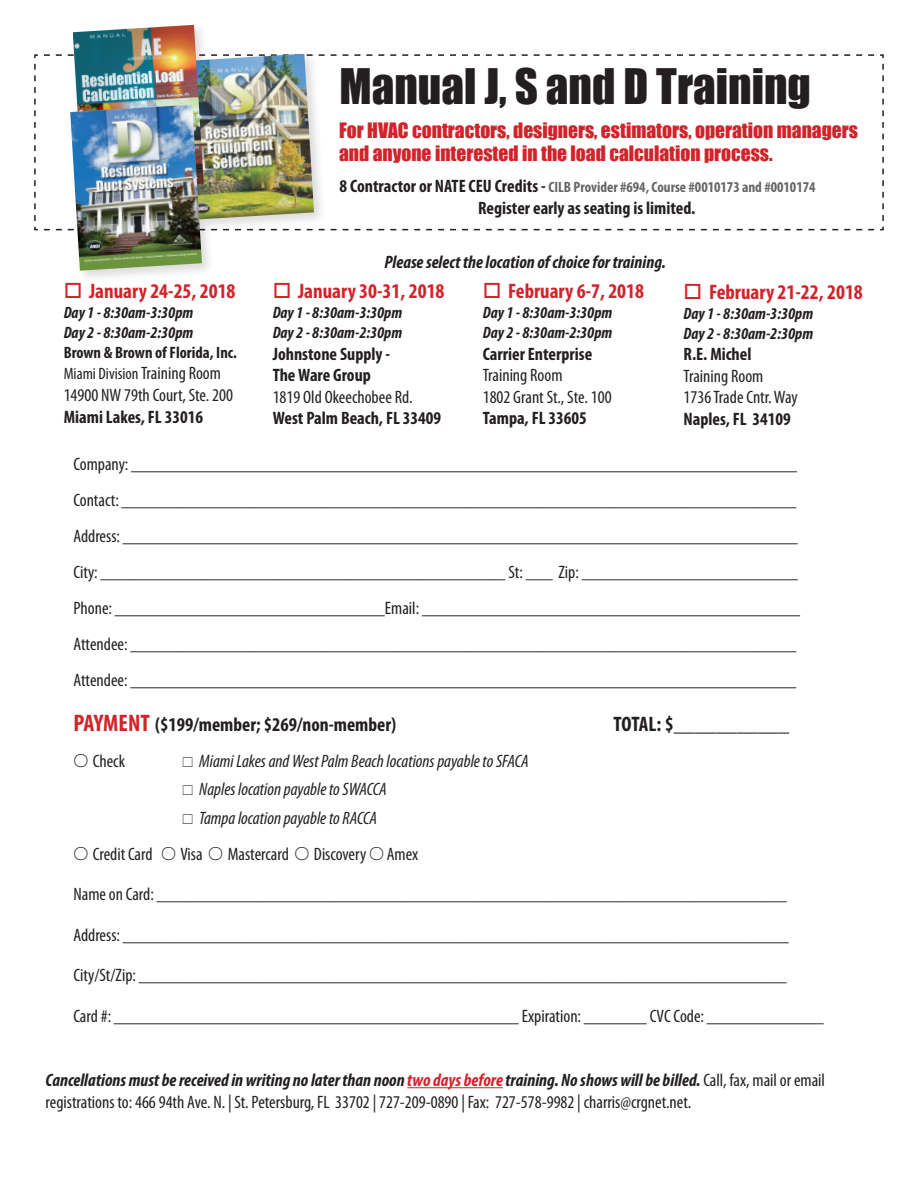
<style>
.page{position:relative;width:918px;height:1188px;background:#fff}
.page>*{position:absolute;margin:0;border:0;box-sizing:border-box;transform-origin:0 0}
.t1{font:45px "Impact";color:#231f20}
.t2{font:700 condensed 21px "Myriad Pro";color:#d1232a}
.t3{font:700 condensed 21px "Myriad Pro";letter-spacing:-.01em;color:#231f20}
.t4{font:19.5px/23.4px "Impact";color:#d1232a}
.t5{font:700 condensed 19.5px "Myriad Pro";color:#231f20}
.t6{font:condensed 18px/36px "Myriad Pro";color:#231f20}
.t7{font:700 condensed 18px/21.6px "Myriad Pro";color:#231f20}
.t8{font:italic condensed 18px/28.5px "Myriad Pro";color:#231f20}
.t9{font:italic 700 condensed 18px "Myriad Pro";color:#231f20}
.t10{font:italic 700 condensed 16.5px/19.8px "Myriad Pro";color:#231f20}
.t11{font:700 condensed 16.5px/21.6px "Myriad Pro";color:#231f20}
.t12{font:700 condensed 15px "Myriad Pro";color:#656568}
.s1{font-size:18px;color:#231f20}
.s2{font-weight:400}
.s3{font-weight:400;font-size:18px}
.s4{font-size:24px;color:#d1232a}
.s5{font-family:"Geosans";font-weight:300;font-stretch:normal}
.s6{font-weight:700;font-style:italic}
.s7{font-weight:700;font-style:italic;color:#d1232a}
</style>
<div class="page">
<hr style="left:407px;top:1087px;width:96px;height:1px;background:#d1232a">
<svg style="left:34px;top:54px;width:850px;height:177px"></svg>
<div style="left:67px;top:22px;width:259px;height:261px;background:#231f20;opacity:.16"></div>
<img style="left:202px;top:54px;width:112px;height:166px">
<img style="left:73px;top:25px;width:131px;height:166px">
<img style="left:70px;top:105px;width:132px;height:166px">
<h1 class="t1" style="left:339px;top:51px;width:473px">Manual J, S and D Training</h1>
<p class="t4" style="left:339px;top:118px;width:520px">For HVAC contractors, designers, estimators, operation managers and anyone interested in the load calculation process.</p>
<p class="t12" style="left:339px;top:178px;width:478px"><span class="s1">8 Contractor or NATE CEU Credits -</span> CILB Provider #694, Course #0010173 and #0010174</p>
<p class="t7" style="left:478px;top:196px;width:219px">Register early as seating is limited.</p>
<p class="t2" style="left:64px;top:278px;width:173px">□ January 24-25, 2018</p>
<p class="t10" style="left:64px;top:302px;width:131px">Day 1 - 8:30am-3:30pm<br>Day 2 - 8:30am-2:30pm</p>
<p class="t11" style="left:64px;top:341px;width:175px">Brown &amp; Brown of Florida, Inc.<br><span class="s2">Miami Division</span> <span class="s3">Training Room</span></p>
<p class="t6" style="left:64px;top:377px;width:171px">14900 NW 79th Court, Ste. 200</p>
<p class="t7" style="left:64px;top:405px;width:141px">Miami Lakes, FL 33016</p>
<p class="t9" style="left:384px;top:251px;width:283px">Please select the location of choice for training.</p>
<p class="t2" style="left:273px;top:278px;width:173px">□ January 30-31, 2018</p>
<p class="t10" style="left:273px;top:302px;width:131px">Day 1 - 8:30am-3:30pm<br>Day 2 - 8:30am-2:30pm</p>
<p class="t7" style="left:273px;top:342px;width:119px">Johnstone Supply -<br>The Ware Group</p>
<p class="t6" style="left:273px;top:379px;width:141px">1819 Old Okeechobee Rd.</p>
<p class="t7" style="left:273px;top:407px;width:170px">West Palm Beach, FL 33409</p>
<p class="t2" style="left:483px;top:278px;width:163px">□ February 6-7, 2018</p>
<p class="t10" style="left:483px;top:302px;width:131px">Day 1 - 8:30am-3:30pm<br>Day 2 - 8:30am-2:30pm</p>
<p class="t7" style="left:483px;top:342px;width:111px">Carrier Enterprise</p>
<p class="t6" style="left:483px;top:364px;width:130px;line-height:21.6px">Training Room<br>1802 Grant St., Ste. 100</p>
<p class="t7" style="left:483px;top:407px;width:106px">Tampa, FL 33605</p>
<p class="t2" style="left:684px;top:279px;width:181px">□ February 21-22, 2018</p>
<p class="t10" style="left:684px;top:303px;width:131px">Day 1 - 8:30am-3:30pm<br>Day 2 - 8:30am-2:30pm</p>
<p class="t7" style="left:684px;top:343px;width:69px">R.E. Michel</p>
<p class="t6" style="left:684px;top:365px;width:116px;line-height:21.6px">Training Room<br>1736 Trade Cntr. Way</p>
<p class="t7" style="left:684px;top:408px;width:109px">Naples, FL 34109</p>
<p class="t6" style="left:73px;top:446px;width:728px">Company: __________________________________________________________________________ Contact: ___________________________________________________________________________ Address: ___________________________________________________________________________ City: _____________________________________________ St: ___ Zip: ________________________ Phone: ______________________________Email: __________________________________________ Attendee: __________________________________________________________________________ Attendee: __________________________________________________________________________</p>
<p class="t5" style="left:73px;top:712px;width:324px"><span class="s4">PAYMENT</span> ($199/member; $269/non-member)</p>
<p class="t3" style="left:613px;top:711px;width:177px">TOTAL: $___________</p>
<p class="t6" style="left:73px;top:743px;width:53px"><span class="s5">O</span> Check</p>
<p class="t8" style="left:199px;top:746px;width:331px">Miami Lakes and West Palm Beach locations payable to SFACA<br>Naples location payable to SWACCA<br>Tampa location payable to RACCA</p>
<p class="t6" style="left:73px;top:836px;width:346px"><span class="s5">O</span> Credit Card <span class="s5">O</span> Visa <span class="s5">O</span> Mastercard <span class="s5">O</span> Discovery <span class="s5">O</span> Amex</p>
<p class="t6" style="left:73px;top:876px;width:715px">Name on Card: ______________________________________________________________________</p>
<p class="t6" style="left:73px;top:917px;width:717px">Address: __________________________________________________________________________</p>
<p class="t6" style="left:73px;top:957px;width:715px">City/St/Zip: ________________________________________________________________________</p>
<p class="t6" style="left:73px;top:998px;width:752px">Card #: _____________________________________________ Expiration: _______ CVC Code: _____________</p>
<p class="t6" style="left:46px;top:1069px;width:781px;line-height:21.6px"><span class="s6">Cancellations must be received in writing no later than noon</span> <span class="s7">two days before</span> <span class="s6">training. No shows will be billed.</span> Call, fax, mail or email registrations to: 466 94th Ave. N. | St. Petersburg, FL 33702 | 727-209-0890 | Fax: 727-578-9982 | charris@crgnet.net.</p>
</div>
